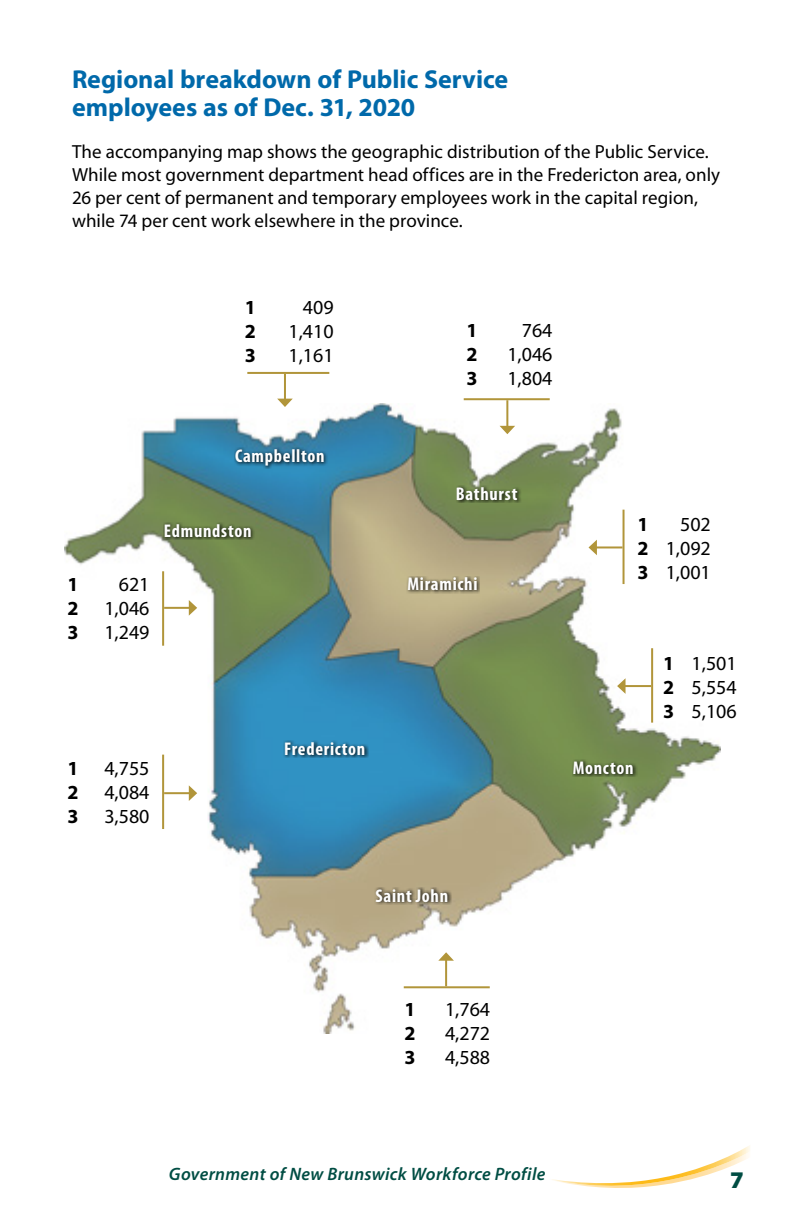
<style>
.page{position:relative;width:792px;height:1224px;background:#fff}
.page>*{position:absolute;margin:0;border:0;box-sizing:border-box;transform-origin:0 0}
.t1{font:700 26px/28px "Myriad Pro";color:#0069aa}
.t2{font:900 24px "Myriad Pro";color:#004d43}
.t3{font:20px/24px "Myriad Pro";color:#000;text-align:justify}
.t4{font:700 20px "Myriad Pro";color:#000}
.t5{font:19px/22.8px "Myriad Pro";letter-spacing:.005em;color:#000}
.t6{font:700 condensed 18.4px "Myriad Pro";letter-spacing:.04em;color:#fff}
.t7{font:italic 600 18px "Myriad Pro";letter-spacing:.015em;color:#004d43}
.s1{font-weight:700}
</style>
<div class="page">
<img style="left:64px;top:403px;width:656px;height:630px">
<div style="left:163px;top:522px;width:92px;height:18px;background:#000;opacity:.75"></div>
<div style="left:234px;top:447px;width:94px;height:22px;background:#000;opacity:.75"></div>
<div style="left:456px;top:485px;width:66px;height:18px;background:#000;opacity:.75"></div>
<div style="left:406px;top:576px;width:74px;height:18px;background:#000;opacity:.75"></div>
<div style="left:572px;top:759px;width:66px;height:18px;background:#000;opacity:.75"></div>
<div style="left:374px;top:887px;width:78px;height:18px;background:#000;opacity:.75"></div>
<div style="left:283px;top:740px;width:86px;height:18px;background:#000;opacity:.75"></div>
<hr style="left:247px;top:372px;width:82px;height:2px;background:#b1953a">
<hr style="left:284px;top:374px;width:2px;height:26px;background:#b1953a">
<svg style="left:277px;top:399px;width:16px;height:8px"></svg>
<hr style="left:162px;top:755px;width:2px;height:74px;background:#b1953a">
<hr style="left:164px;top:792px;width:26px;height:2px;background:#b1953a">
<svg style="left:189px;top:785px;width:8px;height:16px"></svg>
<hr style="left:162px;top:571px;width:2px;height:75px;background:#b1953a">
<hr style="left:164px;top:607px;width:26px;height:2px;background:#b1953a">
<svg style="left:189px;top:600px;width:8px;height:16px"></svg>
<hr style="left:464px;top:398px;width:86px;height:2px;background:#b1953a">
<hr style="left:506px;top:400px;width:2px;height:27px;background:#b1953a">
<svg style="left:500px;top:426px;width:15px;height:8px"></svg>
<hr style="left:404px;top:986px;width:86px;height:2px;background:#b1953a">
<hr style="left:445px;top:960px;width:2px;height:26px;background:#b1953a">
<svg style="left:438px;top:952px;width:16px;height:9px"></svg>
<hr style="left:623px;top:510px;width:2px;height:74px;background:#b1953a">
<hr style="left:596px;top:546px;width:27px;height:2px;background:#b1953a">
<svg style="left:589px;top:540px;width:8px;height:15px"></svg>
<hr style="left:651px;top:648px;width:2px;height:75px;background:#b1953a">
<hr style="left:625px;top:685px;width:26px;height:2px;background:#b1953a">
<svg style="left:617px;top:678px;width:9px;height:16px"></svg>
<svg style="left:552px;top:1145px;width:198px;height:43px"></svg>
<h1 class="t1" style="left:72px;top:64px;width:438px">Regional breakdown of Public Service employees as of Dec. 31, 2020</h1>
<p class="t5" style="left:72px;top:140px;width:650px">The accompanying map shows the geographic distribution of the Public Service.<br>While most government department head offices are in the Fredericton area, only 26 per cent of permanent and temporary employees work in the capital region, while 74 per cent work elsewhere in the province.</p>
<p class="t4" style="left:245px;top:294px;width:13px">1</p>
<p class="t3" style="left:303px;top:295px;width:32px">409</p>
<p class="t4" style="left:245px;top:318px;width:13px">2</p>
<p class="t3" style="left:288px;top:319px;width:47px">1,410</p>
<p class="t4" style="left:245px;top:342px;width:13px">3</p>
<p class="t3" style="left:288px;top:343px;width:47px">1,161</p>
<p class="t6" style="left:235px;top:446px;width:91px">Campbellton</p>
<p class="t6" style="left:164px;top:521px;width:89px">Edmundston</p>
<p class="t4" style="left:68px;top:571px;width:13px">1</p>
<p class="t3" style="left:119px;top:572px;width:32px">621</p>
<p class="t4" style="left:68px;top:595px;width:13px">2</p>
<p class="t3" style="left:104px;top:596px;width:47px">1,046</p>
<p class="t4" style="left:68px;top:619px;width:13px">3</p>
<p class="t3" style="left:104px;top:620px;width:47px">1,249</p>
<p class="t4" style="left:68px;top:755px;width:13px">1</p>
<p class="t3" style="left:104px;top:756px;width:47px">4,755</p>
<p class="t4" style="left:68px;top:779px;width:13px">2</p>
<p class="t3" style="left:104px;top:780px;width:47px">4,084</p>
<p class="t4" style="left:68px;top:803px;width:13px">3</p>
<p class="t3" style="left:104px;top:804px;width:47px">3,580</p>
<p class="t6" style="left:284px;top:739px;width:83px">Fredericton</p>
<p class="t4" style="left:467px;top:317px;width:13px">1</p>
<p class="t3" style="left:522px;top:318px;width:32px">764</p>
<p class="t4" style="left:467px;top:341px;width:13px">2</p>
<p class="t3" style="left:507px;top:342px;width:47px">1,046</p>
<p class="t4" style="left:467px;top:365px;width:13px">3</p>
<p class="t3" style="left:507px;top:366px;width:47px">1,804</p>
<p class="t6" style="left:456px;top:484px;width:63px">Bathurst</p>
<p class="t6" style="left:408px;top:574px;width:72px">Miramichi</p>
<p class="t3" style="left:637px;top:512px;width:75px;text-indent:43px">502<br><span class="s1">2</span> 1,092<br><span class="s1">3</span> 1,001</p>
<p class="t4" style="left:637px;top:511px;width:13px">1</p>
<p class="t6" style="left:573px;top:758px;width:62px">Moncton</p>
<p class="t3" style="left:663px;top:651px;width:75px"><span class="s1">1</span> 1,501<br><span class="s1">2</span> 5,554<br><span class="s1">3</span> 5,106</p>
<p class="t6" style="left:376px;top:886px;width:74px">Saint John</p>
<p class="t4" style="left:404px;top:996px;width:13px">1</p>
<p class="t3" style="left:445px;top:997px;width:47px">1,764</p>
<p class="t4" style="left:404px;top:1020px;width:13px">2</p>
<p class="t3" style="left:445px;top:1021px;width:47px">4,272</p>
<p class="t4" style="left:404px;top:1044px;width:13px">3</p>
<p class="t3" style="left:445px;top:1045px;width:47px">4,588</p>
<p class="t7" style="left:169px;top:1163px;width:378px">Government of New Brunswick Workforce Profile</p>
<p class="t2" style="left:730px;top:1164px;width:15px">7</p>
</div>
